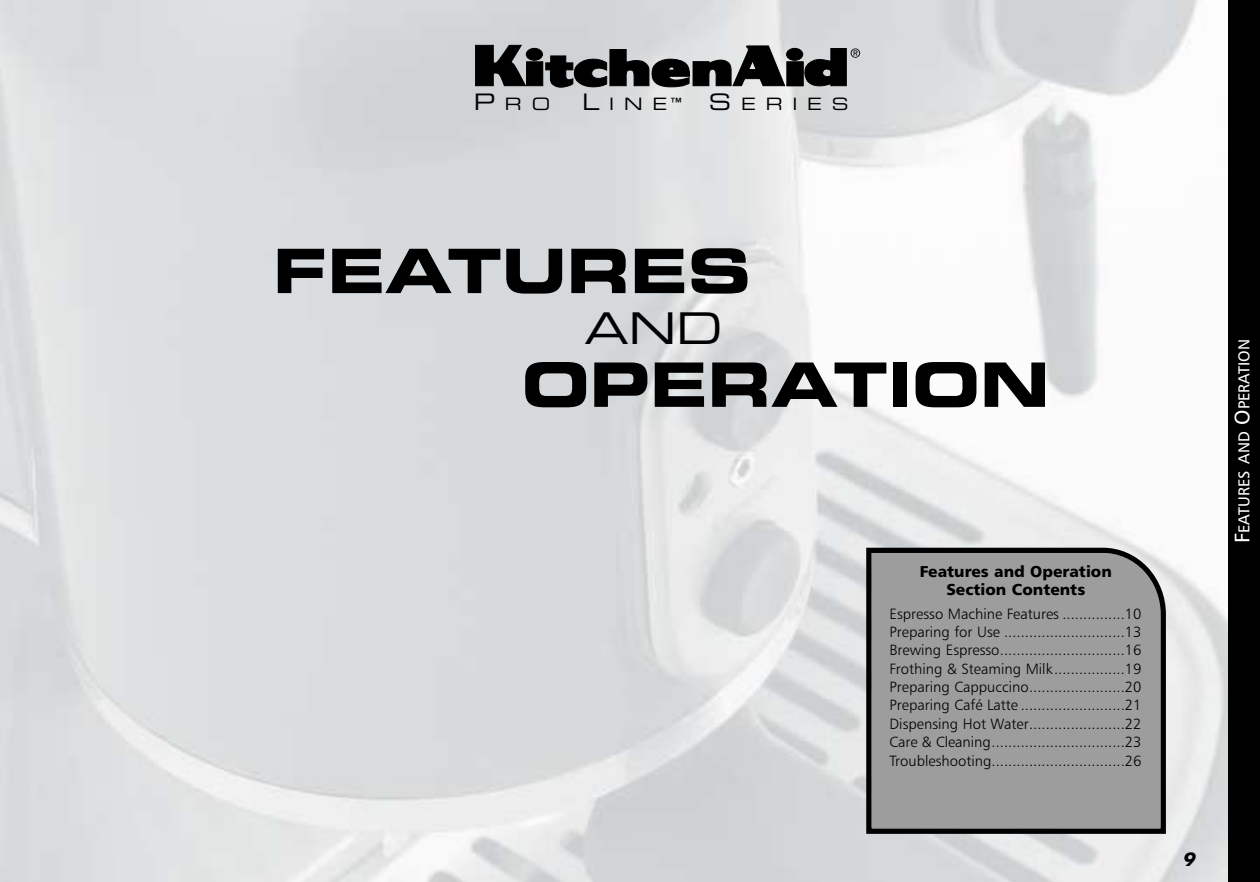
<style>
.page{position:relative;width:1260px;height:882px;background:#fff}
.page>*{position:absolute;margin:0;border:0;box-sizing:border-box;transform-origin:0 0}
.t1{font:61.25px "Eurostile Bold Extended Two";color:#000}
.t2{font:43.75px "Eurostile Extended Two";color:#000}
.t3{font:italic 700 17.5px "Futura";color:#000}
.t4{font:17.15px "Eurostile Extended Two";letter-spacing:.58em;color:#000}
.t5{font:15.75px/17.5px "Humanist 777 BT Black B";color:#000;text-align:center}
.t6{font:15.75px "Humanist 777 BT Roman B";color:#fff}
.t7{font:14.88px/18.4px "Humanist 777 BT Light B";color:#000;text-align:justify}
.s1{font-size:22.75px}
.s2{font-size:21px}
</style>
<div class="page">
<img style="left:0;top:0;width:1228px;height:882px">
<svg style="left:866px;top:548px;width:300px;height:286px;background:#939393"></svg>
<div style="left:1228px;top:0;width:32px;height:882px;background:#000"></div>
<svg style="left:475px;top:45px;width:51px;height:41px;background:#373839"></svg>
<div style="left:526px;top:61px;width:17px;height:25px;background:#000;border:1px solid #000"></div>
<div style="left:526px;top:48px;width:17px;height:13px;background:#000;border:1px solid #000;border-radius:50%"></div>
<svg style="left:545px;top:45px;width:315px;height:44px;background:#656768"></svg>
<p class="t4" style="left:474px;top:98px;width:78px"><span class="s1">P</span>RO</p>
<p class="t4" style="left:582px;top:98px;width:268px"><span class="s1">L</span>INE<sup>™</sup> <span class="s1">S</span>ERIES</p>
<h1 class="t1" style="left:273px;top:249px;width:480px">FEATURES</h1>
<h2 class="t2" style="left:585px;top:312px;width:140px">AND</h2>
<h1 class="t1" style="left:522px;top:363px;width:529px">OPERATION</h1>
<p class="t5" style="left:920px;top:564px;width:193px">Features and Operation<br>Section Contents</p>
<p class="t7" style="left:890px;top:605px;width:254px">Espresso Machine Features ...............10<br>Preparing for Use .............................13<br>Brewing Espresso..............................16<br>Frothing &amp; Steaming Milk.................19<br>Preparing Cappuccino.......................20<br>Preparing Café Latte .........................21<br>Dispensing Hot Water.......................22<br>Care &amp; Cleaning................................23<br>Troubleshooting................................26</p>
<p class="t6" style="left:1237px;top:543px;width:206px;rotate:-90deg"><span class="s2">F</span>EATURES AND <span class="s2">O</span>PERATION</p>
<p class="t3" style="left:1183px;top:852px;width:14px">9</p>
</div>
